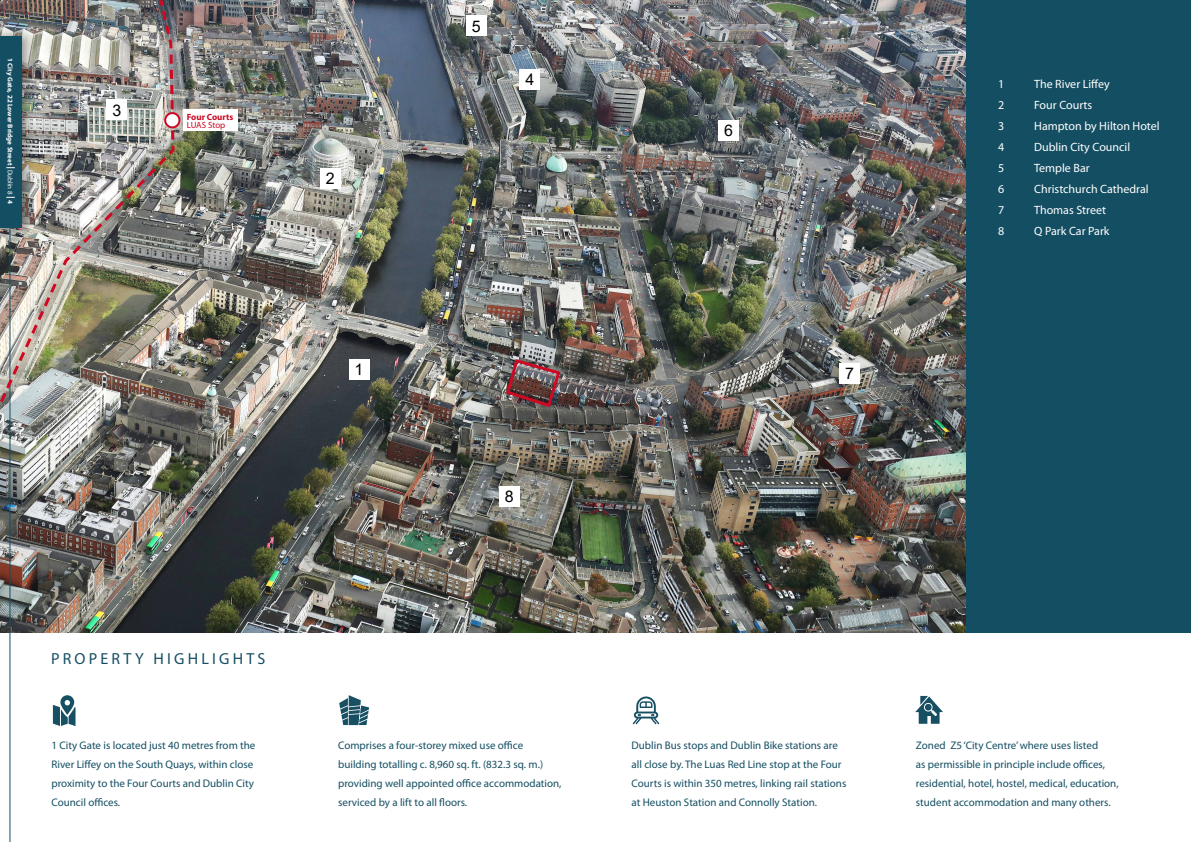
<style>
.page{position:relative;width:1191px;height:842px;background:#fff}
.page>*{position:absolute;margin:0;border:0;box-sizing:border-box;transform-origin:0 0}
.t1{font:16px "Myriad Pro";letter-spacing:.2em;color:#144e62}
.t2{font:16px "Arial";color:#000}
.t3{font:12px "Myriad Pro";color:#fff}
.t4{font:11px/19px "Myriad Pro";color:#144e62}
.t5{font:700 9px "Myriad Pro";color:#cd0923}
.t6{font:9px "Myriad Pro";letter-spacing:-.005em;color:#cd0923}
.t7{font:700 7px "Myriad Pro";color:#fff}
.s1{font-weight:400}
</style>
<div class="page">
<img style="left:0;top:0;width:967px;height:632px">
<div style="left:967px;top:0;width:224px;height:632px;background:#144e62"></div>
<svg style="left:339px;top:695px;width:30px;height:30px"></svg>
<svg style="left:632px;top:696px;width:27px;height:28px"></svg>
<svg style="left:53px;top:695px;width:22px;height:31px"></svg>
<div style="left:839px;top:363px;width:21px;height:20px;background:#fff"></div>
<hr style="left:9px;top:227px;width:1px;height:615px;background:#144e62">
<div style="left:519px;top:69px;width:21px;height:20px;background:#fff"></div>
<div style="left:320px;top:168px;width:21px;height:21px;background:#fff"></div>
<div style="left:718px;top:120px;width:21px;height:21px;background:#fff"></div>
<div style="left:499px;top:486px;width:20px;height:21px;background:#fff"></div>
<div style="left:349px;top:359px;width:20px;height:21px;background:#fff"></div>
<svg style="left:915px;top:696px;width:28px;height:28px"></svg>
<div style="left:466px;top:15px;width:21px;height:21px;background:#fff"></div>
<img style="left:504px;top:357px;width:58px;height:52px">
<img style="left:0;top:0;width:176px;height:456px">
<div style="left:165px;top:113px;width:14px;height:14px;background:#fff;border-radius:50%"></div>
<div style="left:164px;top:112px;width:16px;height:16px;border:2px solid #cd0923;border-radius:50%"></div>
<div style="left:183px;top:109px;width:55px;height:22px;background:#fff"></div>
<p class="t7" style="left:15px;top:58px;width:148px;rotate:90deg">1 City Gate, 22 Lower Bridge Street <span class="s1">Dublin 8</span> 4</p>
<h1 class="t2" style="left:112px;top:99px;width:10px">3</h1>
<p class="t5" style="left:187px;top:111px;width:48px">Four Courts</p>
<p class="t6" style="left:187px;top:119px;width:40px">LUAS Stop</p>
<h1 class="t2" style="left:326px;top:167px;width:10px">2</h1>
<h1 class="t2" style="left:472px;top:15px;width:10px">5</h1>
<h1 class="t2" style="left:525px;top:68px;width:10px">4</h1>
<h1 class="t2" style="left:724px;top:120px;width:10px">6</h1>
<h1 class="t2" style="left:355px;top:359px;width:10px">1</h1>
<h1 class="t1" style="left:51px;top:649px;width:216px">PROPERTY HIGHLIGHTS</h1>
<h1 class="t2" style="left:505px;top:486px;width:10px">8</h1>
<h1 class="t2" style="left:845px;top:362px;width:10px">7</h1>
<p class="t4" style="left:51px;top:736px;width:205px">1 City Gate is located just 40 metres from the River Liffey on the South Quays, within close proximity to the Four Courts and Dublin City Council offices.</p>
<p class="t4" style="left:631px;top:736px;width:216px">Dublin Bus stops and Dublin Bike stations are all close by. The Luas Red Line stop at the Four Courts is within 350 metres, linking rail stations at Heuston Station and Connolly Station.</p>
<p class="t4" style="left:338px;top:736px;width:225px">Comprises a four-storey mixed use office building totalling c. 8,960 sq. ft. (832.3 sq. m.) providing well appointed office accommodation, serviced by a lift to all floors.</p>
<p class="t3" style="left:998px;top:77px;width:8px">1</p>
<p class="t3" style="left:1034px;top:77px;width:77px">The River Liffey</p>
<p class="t3" style="left:998px;top:98px;width:8px">2</p>
<p class="t3" style="left:1034px;top:98px;width:60px">Four Courts</p>
<p class="t3" style="left:998px;top:119px;width:8px">3</p>
<p class="t3" style="left:1034px;top:119px;width:127px">Hampton by Hilton Hotel</p>
<p class="t3" style="left:998px;top:140px;width:8px">4</p>
<p class="t3" style="left:1034px;top:140px;width:98px">Dublin City Council</p>
<p class="t3" style="left:998px;top:161px;width:8px">5</p>
<p class="t3" style="left:1034px;top:161px;width:57px">Temple Bar</p>
<p class="t3" style="left:998px;top:182px;width:8px">6</p>
<p class="t3" style="left:1034px;top:182px;width:116px">Christchurch Cathedral</p>
<p class="t3" style="left:998px;top:203px;width:8px">7</p>
<p class="t3" style="left:1034px;top:203px;width:73px">Thomas Street</p>
<p class="t3" style="left:998px;top:224px;width:8px">8</p>
<p class="t3" style="left:1034px;top:224px;width:77px">Q Park Car Park</p>
<p class="t4" style="left:916px;top:736px;width:204px">Zoned Z5 ‘City Centre’ where uses listed<br>as permissible in principle include offices, residential, hotel, hostel, medical, education, student accommodation and many others.</p>
</div>
